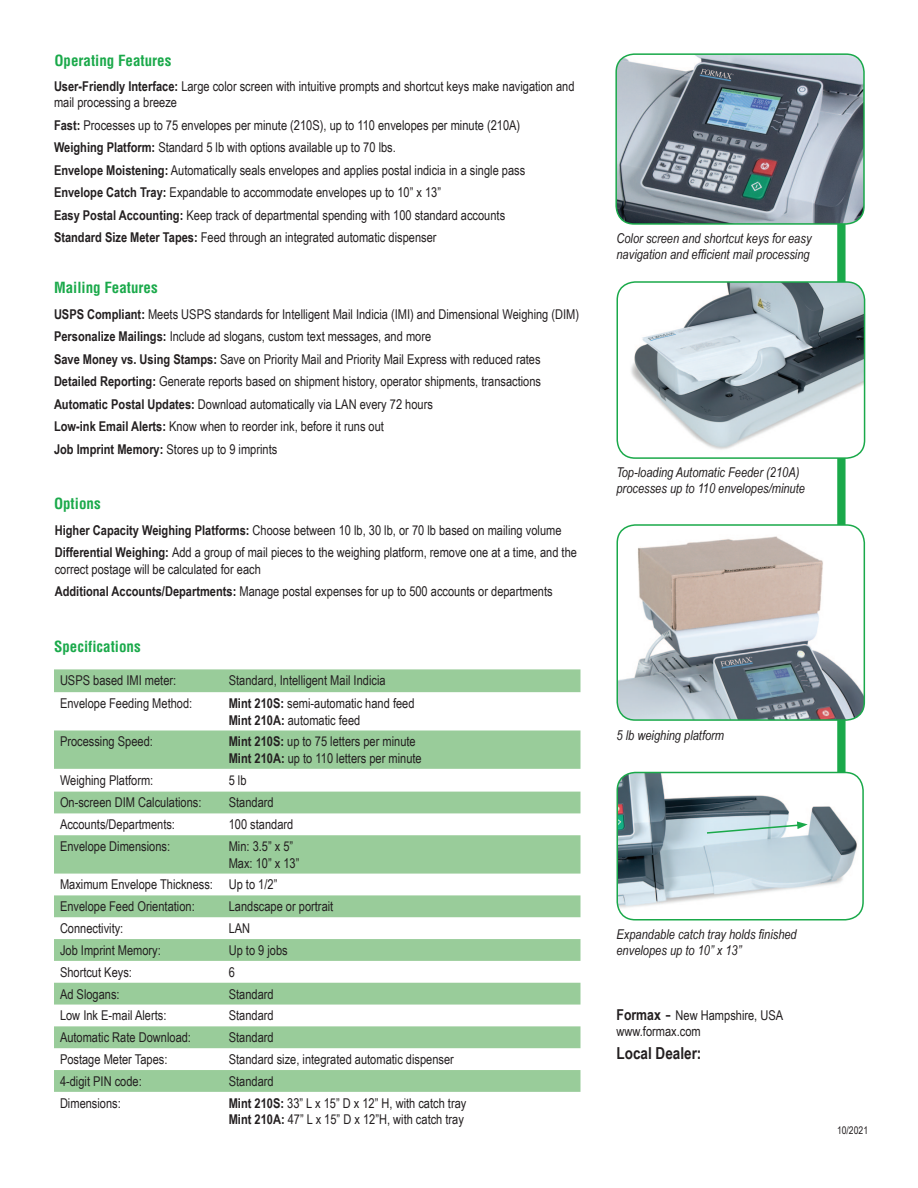
<style>
.page{position:relative;width:918px;height:1188px;background:#fff}
.page>*{position:absolute;margin:0;border:0;box-sizing:border-box;transform-origin:0 0}
.t1{font:700 16.5px "Arial Narrow";color:#231f20}
.t2{font:700 condensed 15px "Helvetica";color:#1aa94a}
.List_Paragraph{font:13.5px/16.5px "Arial Narrow";color:#231f20}
.t3{font:italic 13.5px/16.2px "Arial Narrow";color:#231f20}
.t4{font:10.5px "Arial Narrow";color:#231f20}
.s1{font-weight:700}
.s2{font-weight:700;font-size:15px}
.s3{font-family:"Arial";font-size:16.5px}
</style>
<div class="page">
<div style="left:837px;top:106px;width:9px;height:763px;background:#1aa94a;border:2px solid #1aa94a"></div>
<svg style="left:54px;top:669px;width:526px;height:423px;fill:#99cc9a"></svg>
<img style="left:619px;top:282px;width:246px;height:176px">
<div style="left:616px;top:281px;width:249px;height:178px;border:2px solid #1aa94a;border-radius:18px"></div>
<img style="left:619px;top:525px;width:245px;height:195px">
<div style="left:616px;top:524px;width:249px;height:197px;border:2px solid #1aa94a;border-radius:18px"></div>
<img style="left:617px;top:772px;width:246px;height:146px">
<div style="left:616px;top:772px;width:248px;height:149px;border:2px solid #1aa94a;border-radius:18px"></div>
<svg style="left:705px;top:821px;width:103px;height:14px"></svg>
<img style="left:618px;top:56px;width:246px;height:166px">
<div style="left:615px;top:53px;width:250px;height:172px;border:2px solid #1aa94a;border-radius:18px"></div>
<p class="t2" style="left:54px;top:51px;width:119px">Operating Features</p>
<p class="List_Paragraph" style="left:54px;top:77px;width:522px"><span class="s1">User-Friendly Interface:</span> Large color screen with intuitive prompts and shortcut keys make navigation and mail processing a breeze</p>
<p class="List_Paragraph" style="left:54px;top:116px;width:468px"><span class="s1">Fast:</span> Processes up to 75 envelopes per minute (210S), up to 110 envelopes per minute (210A)</p>
<p class="List_Paragraph" style="left:54px;top:139px;width:343px"><span class="s1">Weighing Platform:</span> Standard 5 lb with options available up to 70 lbs.</p>
<p class="List_Paragraph" style="left:54px;top:161px;width:473px"><span class="s1">Envelope Moistening:</span> Automatically seals envelopes and applies postal indicia in a single pass</p>
<p class="List_Paragraph" style="left:54px;top:184px;width:389px"><span class="s1">Envelope Catch Tray:</span> Expandable to accommodate envelopes up to 10” x 13”</p>
<p class="List_Paragraph" style="left:54px;top:206px;width:453px"><span class="s1">Easy Postal Accounting:</span> Keep track of departmental spending with 100 standard accounts</p>
<p class="List_Paragraph" style="left:54px;top:229px;width:384px"><span class="s1">Standard Size Meter Tapes:</span> Feed through an integrated automatic dispenser</p>
<p class="t2" style="left:54px;top:278px;width:105px">Mailing Features</p>
<p class="List_Paragraph" style="left:54px;top:305px;width:527px"><span class="s1">USPS Compliant:</span> Meets USPS standards for Intelligent Mail Indicia (IMI) and Dimensional Weighing (DIM)</p>
<p class="List_Paragraph" style="left:54px;top:328px;width:379px"><span class="s1">Personalize Mailings:</span> Include ad slogans, custom text messages, and more</p>
<p class="List_Paragraph" style="left:54px;top:350px;width:488px"><span class="s1">Save Money vs. Using Stamps:</span> Save on Priority Mail and Priority Mail Express with reduced rates</p>
<p class="List_Paragraph" style="left:54px;top:373px;width:489px"><span class="s1">Detailed Reporting:</span> Generate reports based on shipment history, operator shipments, transactions</p>
<p class="List_Paragraph" style="left:54px;top:395px;width:380px"><span class="s1">Automatic Postal Updates:</span> Download automatically via LAN every 72 hours</p>
<p class="List_Paragraph" style="left:54px;top:418px;width:332px"><span class="s1">Low-ink Email Alerts:</span> Know when to reorder ink, before it runs out</p>
<p class="List_Paragraph" style="left:54px;top:440px;width:225px"><span class="s1">Job Imprint Memory:</span> Stores up to 9 imprints</p>
<p class="t2" style="left:54px;top:495px;width:48px">Options</p>
<p class="List_Paragraph" style="left:55px;top:521px;width:508px"><span class="s1">Higher Capacity Weighing Platforms:</span> Choose between 10 lb, 30 lb, or 70 lb based on mailing volume</p>
<p class="List_Paragraph" style="left:55px;top:544px;width:524px"><span class="s1">Differential Weighing:</span> Add a group of mail pieces to the weighing platform, remove one at a time, and the correct postage will be calculated for each</p>
<p class="List_Paragraph" style="left:55px;top:583px;width:499px"><span class="s1">Additional Accounts/Departments:</span> Manage postal expenses for up to 500 accounts or departments</p>
<p class="t2" style="left:54px;top:637px;width:88px">Specifications</p>
<p class="List_Paragraph" style="left:60px;top:672px;width:118px">USPS based IMI meter:</p>
<p class="List_Paragraph" style="left:229px;top:672px;width:158px">Standard, Intelligent Mail Indicia</p>
<p class="List_Paragraph" style="left:60px;top:694px;width:134px">Envelope Feeding Method:</p>
<p class="List_Paragraph" style="left:229px;top:694px;width:187px"><span class="s1">Mint 210S:</span> semi-automatic hand feed</p>
<p class="List_Paragraph" style="left:229px;top:711px;width:133px"><span class="s1">Mint 210A:</span> automatic feed</p>
<p class="List_Paragraph" style="left:60px;top:733px;width:94px">Processing Speed:</p>
<p class="List_Paragraph" style="left:229px;top:733px;width:189px"><span class="s1">Mint 210S:</span> up to 75 letters per minute</p>
<p class="List_Paragraph" style="left:229px;top:749px;width:195px"><span class="s1">Mint 210A:</span> up to 110 letters per minute</p>
<p class="List_Paragraph" style="left:60px;top:771px;width:95px">Weighing Platform:</p>
<p class="List_Paragraph" style="left:229px;top:771px;width:19px">5 lb</p>
<p class="List_Paragraph" style="left:60px;top:794px;width:143px">On-screen DIM Calculations:</p>
<p class="List_Paragraph" style="left:229px;top:794px;width:46px">Standard</p>
<p class="List_Paragraph" style="left:60px;top:816px;width:117px">Accounts/Departments:</p>
<p class="List_Paragraph" style="left:229px;top:816px;width:66px">100 standard</p>
<p class="List_Paragraph" style="left:60px;top:838px;width:112px">Envelope Dimensions:</p>
<p class="List_Paragraph" style="left:229px;top:838px;width:66px">Min: 3.5” x 5”</p>
<p class="List_Paragraph" style="left:229px;top:854px;width:72px">Max: 10” x 13”</p>
<p class="List_Paragraph" style="left:60px;top:876px;width:155px">Maximum Envelope Thickness:</p>
<p class="List_Paragraph" style="left:229px;top:876px;width:50px">Up to 1/2”</p>
<p class="List_Paragraph" style="left:60px;top:898px;width:136px">Envelope Feed Orientation:</p>
<p class="List_Paragraph" style="left:229px;top:898px;width:106px">Landscape or portrait</p>
<p class="List_Paragraph" style="left:60px;top:920px;width:65px">Connectivity:</p>
<p class="List_Paragraph" style="left:229px;top:920px;width:23px">LAN</p>
<p class="List_Paragraph" style="left:60px;top:941px;width:102px">Job Imprint Memory:</p>
<p class="List_Paragraph" style="left:229px;top:941px;width:61px">Up to 9 jobs</p>
<p class="List_Paragraph" style="left:60px;top:963px;width:73px">Shortcut Keys:</p>
<p class="List_Paragraph" style="left:229px;top:963px;width:8px">6</p>
<p class="List_Paragraph" style="left:60px;top:985px;width:61px">Ad Slogans:</p>
<p class="List_Paragraph" style="left:229px;top:985px;width:46px">Standard</p>
<p class="List_Paragraph" style="left:60px;top:1007px;width:108px">Low Ink E-mail Alerts:</p>
<p class="List_Paragraph" style="left:229px;top:1007px;width:46px">Standard</p>
<p class="List_Paragraph" style="left:60px;top:1029px;width:133px">Automatic Rate Download:</p>
<p class="List_Paragraph" style="left:229px;top:1029px;width:46px">Standard</p>
<p class="List_Paragraph" style="left:60px;top:1051px;width:109px">Postage Meter Tapes:</p>
<p class="List_Paragraph" style="left:229px;top:1051px;width:227px">Standard size, integrated automatic dispenser</p>
<p class="List_Paragraph" style="left:60px;top:1072px;width:83px">4-digit PIN code:</p>
<p class="List_Paragraph" style="left:229px;top:1072px;width:46px">Standard</p>
<p class="List_Paragraph" style="left:60px;top:1094px;width:62px">Dimensions:</p>
<p class="List_Paragraph" style="left:229px;top:1094px;width:239px"><span class="s1">Mint 210S:</span> 33” L x 15” D x 12” H, with catch tray</p>
<p class="List_Paragraph" style="left:229px;top:1111px;width:237px"><span class="s1">Mint 210A:</span> 47” L x 15” D x 12”H, with catch tray</p>
<p class="t3" style="left:616px;top:230px;width:197px">Color screen and shortcut keys for easy navigation and efficient mail processing</p>
<p class="t3" style="left:616px;top:464px;width:184px">Top-loading Automatic Feeder (210A)</p>
<p class="t3" style="left:616px;top:480px;width:190px">processes up to 110 envelopes/minute</p>
<p class="t3" style="left:616px;top:727px;width:109px">5 lb weighing platform</p>
<p class="t3" style="left:616px;top:926px;width:182px">Expandable catch tray holds finished envelopes up to 10” x 13”</p>
<p class="List_Paragraph" style="left:616px;top:1007px;width:168px"><span class="s2">Formax</span> <span class="s3">-</span> New Hampshire, USA</p>
<p class="List_Paragraph" style="left:616px;top:1023px;width:86px">www.formax.com</p>
<p class="t1" style="left:616px;top:1041px;width:86px">Local Dealer:</p>
<p class="t4" style="left:837px;top:1123px;width:33px">10/2021</p>
</div>
